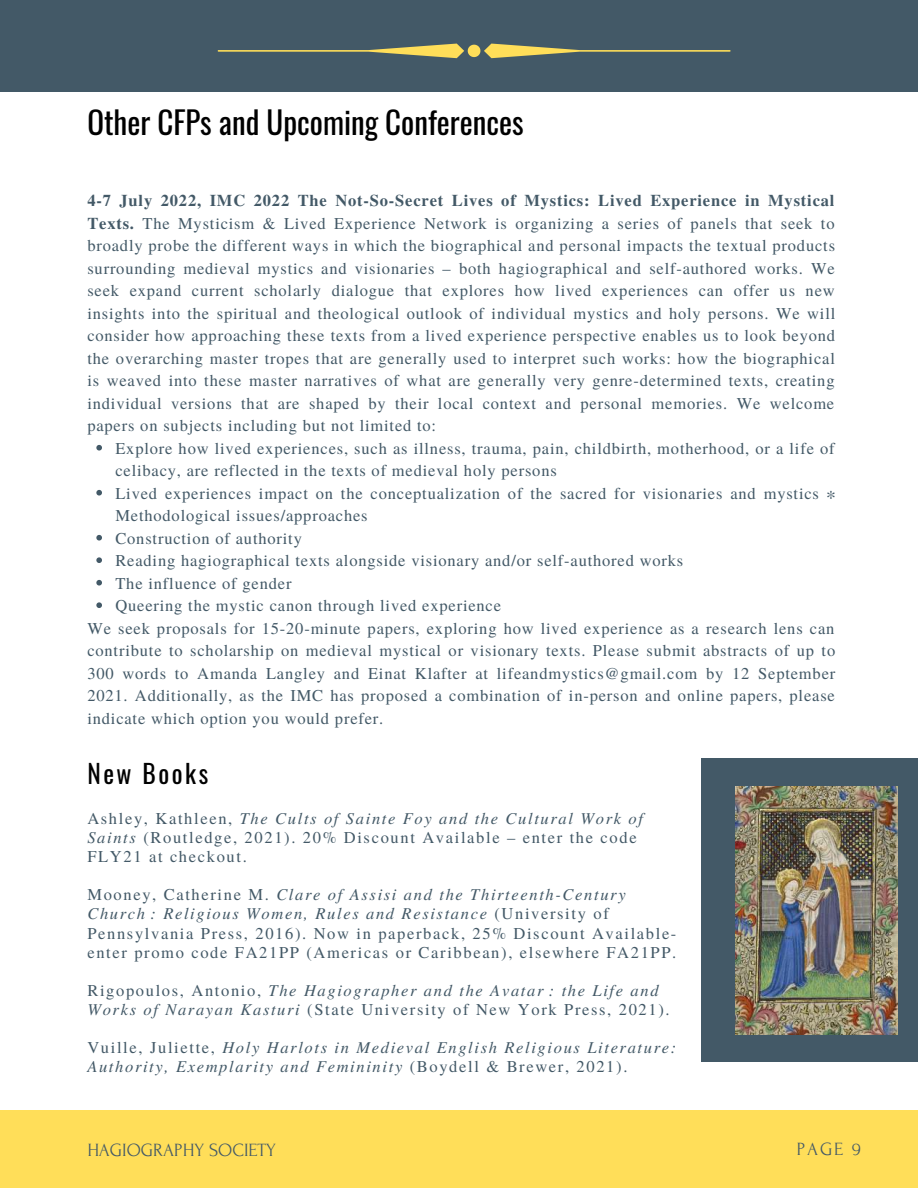
<style>
.page{position:relative;width:918px;height:1188px;background:#fff}
.page>*{position:absolute;margin:0;border:0;box-sizing:border-box;transform-origin:0 0}
.t1{font:30.9px "Oswald";color:#000}
.t2{font:25.5px "Oswald";letter-spacing:.1em;color:#000}
.t3{font:18.6px "Forum";color:#435967}
.t4{font:16.5px/22.5px "Te X Gyre Termes";letter-spacing:.05em;color:#435967;text-align:justify}
.t5{font:16.5px/19.2px "Te X Gyre Termes";letter-spacing:.1em;color:#435967}
.t6{font:italic 16.5px/19.2px "Te X Gyre Termes";letter-spacing:.1em;color:#435967}
.s1{font-weight:700}
.s2{font-style:italic}
.s3{font-style:normal}
</style>
<div class="page">
<div style="left:0;top:1110px;width:918px;height:78px;background:#ffde59"></div>
<svg style="left:96px;top:445px;width:6px;height:6px"></svg>
<svg style="left:96px;top:490px;width:6px;height:6px"></svg>
<svg style="left:96px;top:535px;width:6px;height:6px"></svg>
<svg style="left:96px;top:557px;width:6px;height:6px"></svg>
<svg style="left:96px;top:580px;width:6px;height:6px"></svg>
<svg style="left:96px;top:602px;width:6px;height:6px"></svg>
<div style="left:0;top:0;width:918px;height:92px;background:#435967"></div>
<svg style="left:218px;top:44px;width:513px;height:14px"></svg>
<div style="left:702px;top:759px;width:216px;height:303px;background:#435967"></div>
<img style="left:736px;top:786px;width:162px;height:249px">
<h1 class="t1" style="left:87px;top:98px;width:438px">Other CFPs and Upcoming Conferences</h1>
<p class="t4" style="left:87px;top:189px;width:749px"><span class="s1">4-7 July 2022, IMC 2022 The Not-So-Secret Lives of Mystics: Lived Experience in Mystical Texts.</span> The Mysticism &amp; Lived Experience Network is organizing a series of panels that seek to broadly probe the different ways in which the biographical and personal impacts the textual products surrounding medieval mystics and visionaries – both hagiographical and self-authored works. We seek expand current scholarly dialogue that explores how lived experiences can offer us new insights into the spiritual and theological outlook of individual mystics and holy persons. We will consider how approaching these texts from a lived experience perspective enables us to look beyond the overarching master tropes that are generally used to interpret such works: how the biographical is weaved into these master narratives of what are generally very genre-determined texts, creating individual versions that are shaped by their local context and personal memories. We welcome papers on subjects including but not limited to:</p>
<p class="t4" style="left:115px;top:436px;width:721px;text-align:left">Explore how lived experiences, such as illness, trauma, pain, childbirth, motherhood, or a life of celibacy, are reflected in the texts of medieval holy persons<br>Lived experiences impact on the conceptualization of the sacred for visionaries and mystics ∗ Methodological issues/approaches<br>Construction of authority<br>Reading hagiographical texts alongside visionary and/or self-authored works<br>The influence of gender<br>Queering the mystic canon through lived experience</p>
<p class="t4" style="left:87px;top:616px;width:749px">We seek proposals for 15-20-minute papers, exploring how lived experience as a research lens can contribute to scholarship on medieval mystical or visionary texts. Please submit abstracts of up to 300 words to Amanda Langley and Einat Klafter at lifeandmystics@gmail.com by 12 September 2021. Additionally, as the IMC has proposed a combination of in-person and online papers, please indicate which option you would prefer.</p>
<h2 class="t2" style="left:87px;top:754px;width:122px">New Books</h2>
<p class="t5" style="left:87px;top:808px;width:557px">Ashley, Kathleen, <span class="s2">The Cults of Sainte Foy and the Cultural Work of<br>Saints</span> (Routledge, 2021). 20% Discount Available – enter the code<br>FLY21 at checkout.</p>
<p class="t5" style="left:87px;top:884px;width:591px">Mooney, Catherine M. <span class="s2">Clare of Assisi and the Thirteenth-Century Church : Religious Women, Rules and Resistance</span> (University of Pennsylvania Press, 2016). Now in paperback, 25% Discount Available&shy;enter promo code FA21PP (Americas or Caribbean), elsewhere FA21PP.</p>
<p class="t6" style="left:87px;top:980px;width:584px"><span class="s3">Rigopoulos, Antonio,</span> The Hagiographer and the Avatar : the Life and<br>Works of Narayan Kasturi <span class="s3">(State University of New York Press, 2021).</span></p>
<p class="t6" style="left:87px;top:1037px;width:590px"><span class="s3">Vuille, Juliette,</span> Holy Harlots in Medieval English Religious Literature:<br>Authority, Exemplarity and Femininity <span class="s3">(Boydell &amp; Brewer, 2021).</span></p>
<p class="t3" style="left:87px;top:1140px;width:190px">HAGIOGRAPHY SOCIETY</p>
<p class="t3" style="left:797px;top:1139px;width:66px">PAGE 9</p>
</div>
